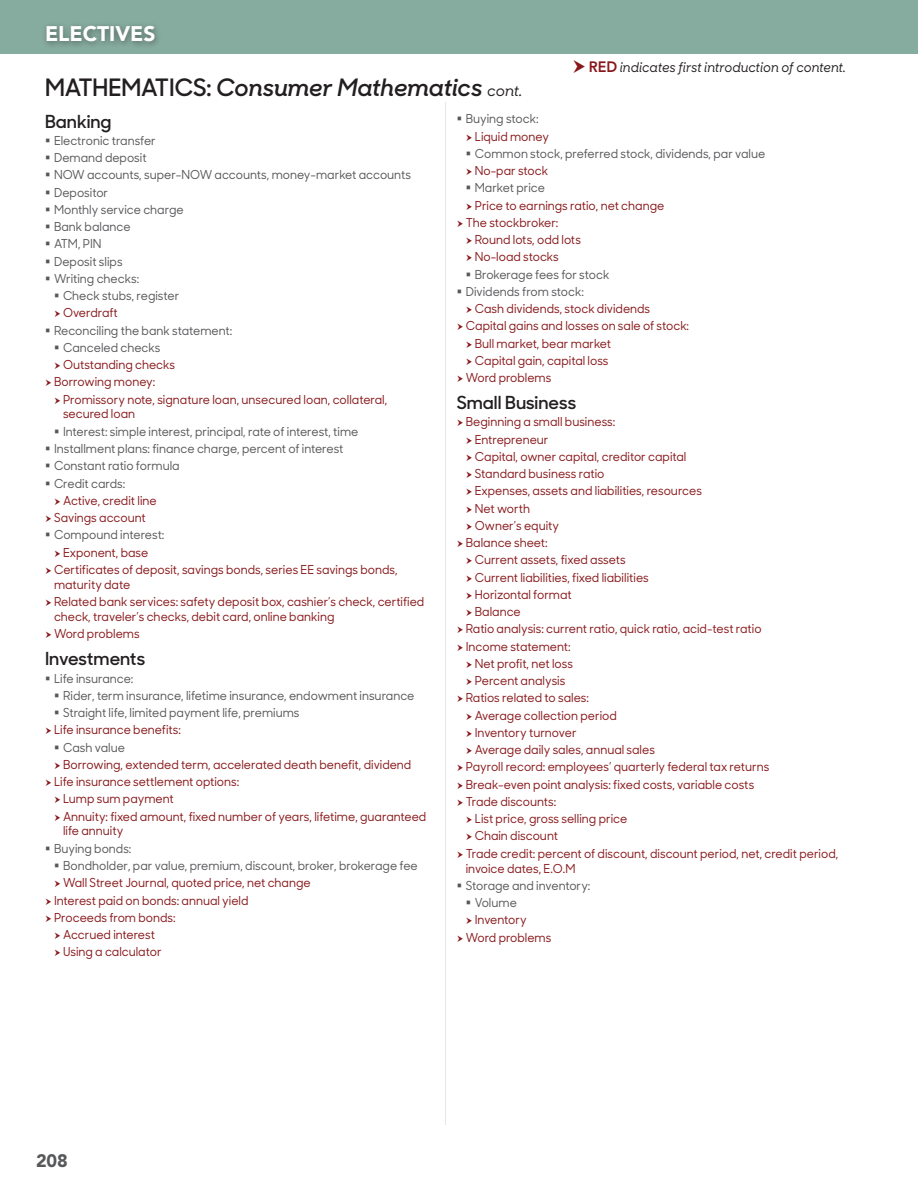
<style>
.page{position:relative;width:918px;height:1188px;background:#fff}
.page>*{position:absolute;margin:0;border:0;box-sizing:border-box;transform-origin:0 0}
.SS_Subjects_Subheads{font:italic 600 24px "Sharp Sans No 1";color:#231f20}
.t1{font:900 21px "Avenir";color:#fff}
.SS_Subhead_under_ite{font:600 18px "Sharp Sans No 1";color:#231f20}
.t2{font:900 18px "Avenir";color:#57585a}
.SS_Introduction_to_c{font:italic 500 13.5px "Sharp Sans No 1";color:#231f20;scale:.95 1}
.t3{font:500 12.3px/15px "Sharp Sans No 1";color:#88181b;scale:.95 1}
.t4{font:500 12.3px "Sharp Sans No 1";color:#57585a;scale:.95 1}
.s1{font-family:"Avenir";font-weight:800;font-style:normal;font-size:15px;color:#88181b}
.s2{font-style:normal}
.s3{font-weight:500;font-size:15px}
</style>
<div class="page">
<hr style="left:445px;top:102px;width:1px;height:1023px;background:#e2eae7">
<div style="left:0;top:0;width:918px;height:54px;background:#86ac9f"></div>
<div style="left:42px;top:21px;width:121px;height:28px;background:#231f20;opacity:.5"></div>
<h2 class="t1" style="left:45px;top:20px;width:112px">ELECTIVES</h2>
<p class="SS_Introduction_to_c" style="left:589px;top:57px;width:272px"><span class="s1">RED</span> indicates first introduction of content.</p>
<p class="SS_Subjects_Subheads" style="left:45px;top:67px;width:479px"><span class="s2">MATHEMATICS:</span> Consumer Mathematics <span class="s3">cont.</span></p>
<p class="SS_Subhead_under_ite" style="left:45px;top:107px;width:68px">Banking</p>
<p class="t4" style="left:54px;top:131px;width:109px">Electronic transfer</p>
<p class="t4" style="left:54px;top:149px;width:99px">Demand deposit</p>
<p class="t4" style="left:54px;top:166px;width:377px">NOW accounts, super-NOW accounts, money-market accounts</p>
<p class="t4" style="left:54px;top:183px;width:59px">Depositor</p>
<p class="t4" style="left:54px;top:200px;width:138px">Monthly service charge</p>
<p class="t4" style="left:54px;top:218px;width:82px">Bank balance</p>
<p class="t4" style="left:54px;top:235px;width:52px">ATM, PIN</p>
<p class="t4" style="left:54px;top:252px;width:74px">Deposit slips</p>
<p class="t4" style="left:54px;top:269px;width:91px">Writing checks:</p>
<p class="t4" style="left:63px;top:287px;width:124px">Check stubs, register</p>
<p class="t3" style="left:63px;top:305px;width:59px">Overdraft</p>
<p class="t4" style="left:54px;top:321px;width:189px">Reconciling the bank statement:</p>
<p class="t4" style="left:63px;top:338px;width:104px">Canceled checks</p>
<p class="t3" style="left:63px;top:357px;width:120px">Outstanding checks</p>
<p class="t3" style="left:54px;top:374px;width:108px">Borrowing money:</p>
<p class="t3" style="left:63px;top:391px;width:343px">Promissory note, signature loan, unsecured loan, collateral, secured loan</p>
<p class="t4" style="left:63px;top:422px;width:312px">Interest: simple interest, principal, rate of interest, time</p>
<p class="t4" style="left:54px;top:440px;width:306px">Installment plans: finance charge, percent of interest</p>
<p class="t4" style="left:54px;top:457px;width:134px">Constant ratio formula</p>
<p class="t4" style="left:54px;top:474px;width:77px">Credit cards:</p>
<p class="t3" style="left:63px;top:492px;width:100px">Active, credit line</p>
<p class="t3" style="left:54px;top:510px;width:98px">Savings account</p>
<p class="t4" style="left:54px;top:526px;width:118px">Compound interest:</p>
<p class="t3" style="left:63px;top:544px;width:91px">Exponent, base</p>
<p class="t3" style="left:54px;top:561px;width:363px">Certificates of deposit, savings bonds, series EE savings bonds, maturity date</p>
<p class="t3" style="left:54px;top:594px;width:391px">Related bank services: safety deposit box, cashier’s check, certified check, traveler’s checks, debit card, online banking</p>
<p class="t3" style="left:54px;top:626px;width:92px">Word problems</p>
<p class="SS_Subhead_under_ite" style="left:45px;top:645px;width:102px">Investments</p>
<p class="t4" style="left:54px;top:669px;width:85px">Life insurance:</p>
<p class="t4" style="left:63px;top:686px;width:372px">Rider, term insurance, lifetime insurance, endowment insurance</p>
<p class="t4" style="left:63px;top:704px;width:250px">Straight life, limited payment life, premiums</p>
<p class="t3" style="left:54px;top:722px;width:135px">Life insurance benefits:</p>
<p class="t4" style="left:63px;top:738px;width:67px">Cash value</p>
<p class="t3" style="left:63px;top:756px;width:368px">Borrowing, extended term, accelerated death benefit, dividend</p>
<p class="t3" style="left:54px;top:774px;width:196px">Life insurance settlement options:</p>
<p class="t3" style="left:63px;top:791px;width:118px">Lump sum payment</p>
<p class="t3" style="left:63px;top:808px;width:384px">Annuity: fixed amount, fixed number of years, lifetime, guaranteed life annuity</p>
<p class="t4" style="left:54px;top:839px;width:83px">Buying bonds:</p>
<p class="t4" style="left:63px;top:857px;width:375px">Bondholder, par value, premium, discount, broker, brokerage fee</p>
<p class="t3" style="left:63px;top:875px;width:262px">Wall Street Journal, quoted price, net change</p>
<p class="t3" style="left:54px;top:892px;width:206px">Interest paid on bonds: annual yield</p>
<p class="t3" style="left:54px;top:909px;width:130px">Proceeds from bonds:</p>
<p class="t3" style="left:63px;top:927px;width:98px">Accrued interest</p>
<p class="t3" style="left:63px;top:944px;width:105px">Using a calculator</p>
<p class="t4" style="left:466px;top:110px;width:78px">Buying stock:</p>
<p class="t3" style="left:475px;top:128px;width:80px">Liquid money</p>
<p class="t4" style="left:475px;top:144px;width:307px">Common stock, preferred stock, dividends, par value</p>
<p class="t3" style="left:475px;top:163px;width:79px">No-par stock</p>
<p class="t4" style="left:475px;top:179px;width:75px">Market price</p>
<p class="t3" style="left:475px;top:197px;width:201px">Price to earnings ratio, net change</p>
<p class="t3" style="left:466px;top:214px;width:99px">The stockbroker:</p>
<p class="t3" style="left:475px;top:232px;width:113px">Round lots, odd lots</p>
<p class="t3" style="left:475px;top:249px;width:90px">No-load stocks</p>
<p class="t4" style="left:475px;top:265px;width:143px">Brokerage fees for stock</p>
<p class="t4" style="left:466px;top:282px;width:126px">Dividends from stock:</p>
<p class="t3" style="left:475px;top:301px;width:186px">Cash dividends, stock dividends</p>
<p class="t3" style="left:466px;top:318px;width:237px">Capital gains and losses on sale of stock:</p>
<p class="t3" style="left:475px;top:335px;width:145px">Bull market, bear market</p>
<p class="t3" style="left:475px;top:352px;width:142px">Capital gain, capital loss</p>
<p class="t3" style="left:466px;top:370px;width:92px">Word problems</p>
<p class="SS_Subhead_under_ite" style="left:457px;top:389px;width:121px">Small Business</p>
<p class="t3" style="left:466px;top:414px;width:159px">Beginning a small business:</p>
<p class="t3" style="left:475px;top:431px;width:79px">Entrepreneur</p>
<p class="t3" style="left:475px;top:448px;width:224px">Capital, owner capital, creditor capital</p>
<p class="t3" style="left:475px;top:466px;width:138px">Standard business ratio</p>
<p class="t3" style="left:475px;top:483px;width:241px">Expenses, assets and liabilities, resources</p>
<p class="t3" style="left:475px;top:500px;width:60px">Net worth</p>
<p class="t3" style="left:475px;top:517px;width:90px">Owner’s equity</p>
<p class="t3" style="left:466px;top:535px;width:88px">Balance sheet:</p>
<p class="t3" style="left:475px;top:552px;width:161px">Current assets, fixed assets</p>
<p class="t3" style="left:475px;top:569px;width:185px">Current liabilities, fixed liabilities</p>
<p class="t3" style="left:475px;top:586px;width:104px">Horizontal format</p>
<p class="t3" style="left:475px;top:604px;width:50px">Balance</p>
<p class="t3" style="left:466px;top:621px;width:313px">Ratio analysis: current ratio, quick ratio, acid-test ratio</p>
<p class="t3" style="left:466px;top:638px;width:112px">Income statement:</p>
<p class="t3" style="left:475px;top:655px;width:105px">Net profit, net loss</p>
<p class="t3" style="left:475px;top:673px;width:97px">Percent analysis</p>
<p class="t3" style="left:466px;top:690px;width:131px">Ratios related to sales:</p>
<p class="t3" style="left:475px;top:707px;width:151px">Average collection period</p>
<p class="t3" style="left:475px;top:724px;width:109px">Inventory turnover</p>
<p class="t3" style="left:475px;top:742px;width:191px">Average daily sales, annual sales</p>
<p class="t3" style="left:466px;top:759px;width:321px">Payroll record: employees’ quarterly federal tax returns</p>
<p class="t3" style="left:466px;top:776px;width:305px">Break-even point analysis: fixed costs, variable costs</p>
<p class="t3" style="left:466px;top:793px;width:97px">Trade discounts:</p>
<p class="t3" style="left:475px;top:811px;width:162px">List price, gross selling price</p>
<p class="t3" style="left:475px;top:828px;width:89px">Chain discount</p>
<p class="t3" style="left:466px;top:845px;width:394px">Trade credit: percent of discount, discount period, net, credit period, invoice dates, E.O.M</p>
<p class="t4" style="left:466px;top:876px;width:133px">Storage and inventory:</p>
<p class="t4" style="left:475px;top:894px;width:46px">Volume</p>
<p class="t3" style="left:475px;top:912px;width:56px">Inventory</p>
<p class="t3" style="left:466px;top:929px;width:92px">Word problems</p>
<h3 class="t2" style="left:36px;top:1150px;width:33px">208</h3>
</div>
